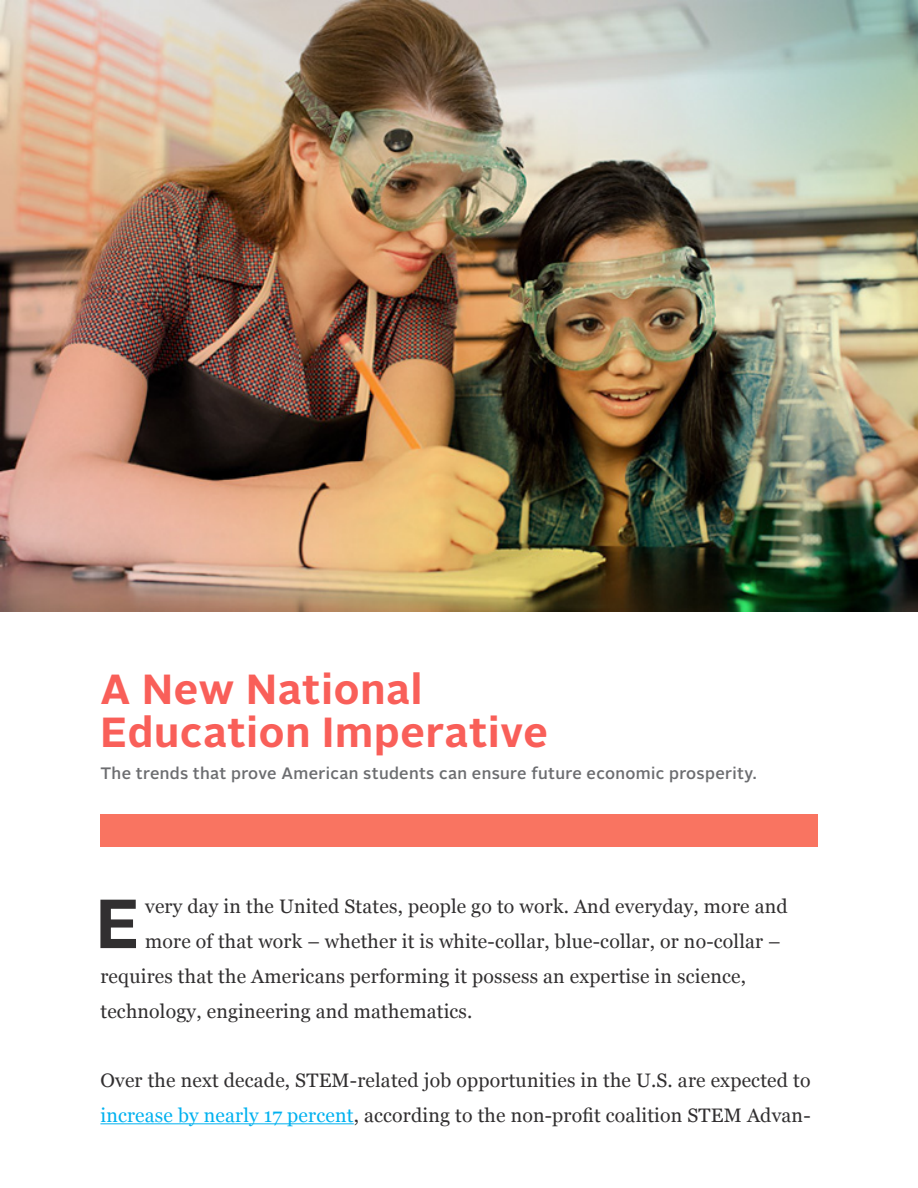
<style>
.page{position:relative;width:918px;height:1188px;background:#fff}
.page>*{position:absolute;margin:0;border:0;box-sizing:border-box;transform-origin:0 0}
.t1{font:700 69.15px "Alright Sans";color:#312f30}
.t2{font:700 42px "Alright Sans";letter-spacing:.02em;color:#f95f59}
.t3{font:19.5px/34.8px "Georgia";letter-spacing:.01em;color:#312f30}
.t4{font:500 16.5px "Alright Sans";letter-spacing:.02em;color:#6c6d70}
.s1{color:#00b1ef}
</style>
<div class="page">
<img style="left:0;top:0;width:918px;height:611px">
<hr style="left:100px;top:1123px;width:254px;height:1px;background:#00b1ef">
<div style="left:100px;top:814px;width:718px;height:33px;background:#f97461"></div>
<p class="t2" style="left:100px;top:660px;width:323px">A New National</p>
<p class="t2" style="left:100px;top:703px;width:449px">Education Imperative</p>
<p class="t4" style="left:100px;top:762px;width:658px">The trends that prove American students can ensure future economic prosperity.</p>
<p class="t1" style="left:96px;top:875px;width:45px">E</p>
<p class="t3" style="left:145px;top:890px;width:644px">very day in the United States, people go to work. And everyday, more and</p>
<p class="t3" style="left:145px;top:924px;width:637px">more of that work – whether it is white-collar, blue-collar, or no-collar –</p>
<p class="t3" style="left:100px;top:959px;width:647px">requires that the Americans performing it possess an expertise in science,</p>
<p class="t3" style="left:100px;top:994px;width:374px">technology, engineering and mathematics.</p>
<p class="t3" style="left:100px;top:1064px;width:712px">Over the next decade, STEM-related job opportunities in the U.S. are expected to <span class="s1">increase by nearly 17 percent</span>, according to the non-profit coalition STEM Advan-</p>
</div>
